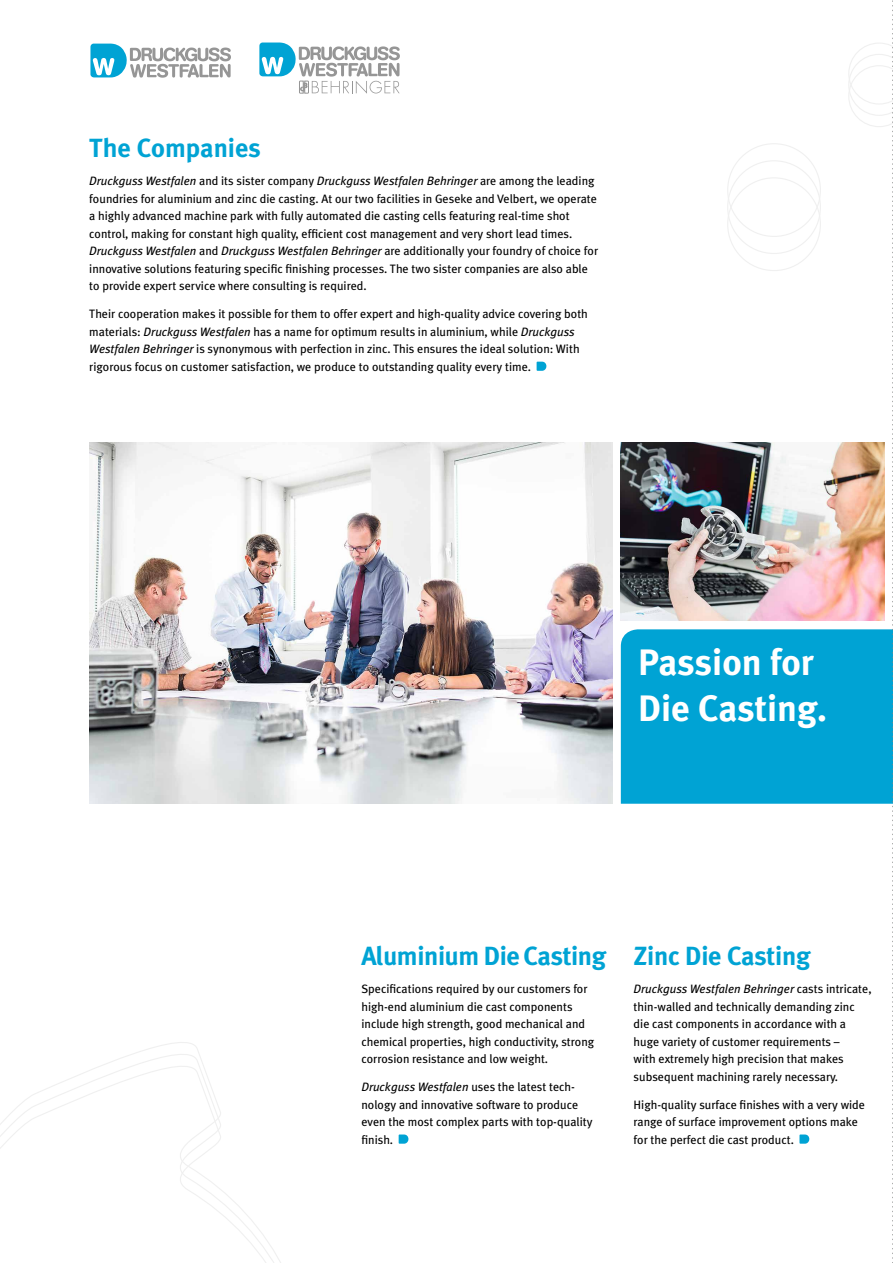
<style>
.page{position:relative;width:893px;height:1263px;background:#fff}
.page>*{position:absolute;margin:0;border:0;box-sizing:border-box;transform-origin:0 0}
.t1{font:700 36.75px/46.5px "Meta Plus";color:#fff}
.t2{font:700 26.25px "Meta Plus";letter-spacing:-.01em;color:#00a3d4}
.t3{font:12.15px/17.5px "Meta Plus";color:#000}
.s1{font-style:italic}
</style>
<div class="page">
<svg style="left:0;top:1049px;width:281px;height:214px"></svg>
<img style="left:621px;top:442px;width:227px;height:179px">
<div style="left:621px;top:629px;width:227px;height:175px;background:#00a3d4"></div>
<svg style="left:537px;top:362px;width:9px;height:9px"></svg>
<svg style="left:90px;top:44px;width:141px;height:34px"></svg>
<svg style="left:259px;top:43px;width:141px;height:51px"></svg>
<img style="left:89px;top:442px;width:523px;height:362px">
<svg style="left:399px;top:1134px;width:10px;height:10px"></svg>
<svg style="left:799px;top:1134px;width:10px;height:10px"></svg>
<svg style="left:848px;top:0;width:45px;height:1263px"></svg>
<h2 class="t2" style="left:89px;top:133px;width:173px">The Companies</h2>
<p class="t3" style="left:89px;top:172px;width:510px"><span class="s1">Druckguss Westfalen</span> and its sister company <span class="s1">Druckguss Westfalen Behringer</span> are among the leading foundries for aluminium and zinc die casting. At our two facilities in Geseke and Velbert, we operate a highly advanced machine park with fully automated die casting cells featuring real-time shot control, making for constant high quality, efficient cost management and very short lead times.<br><span class="s1">Druckguss Westfalen</span> and <span class="s1">Druckguss Westfalen Behringer</span> are additionally your foundry of choice for innovative solutions featuring specific finishing processes. The two sister companies are also able to provide expert service where consulting is required.</p>
<p class="t3" style="left:89px;top:305px;width:500px">Their cooperation makes it possible for them to offer expert and high-quality advice covering both materials: <span class="s1">Druckguss Westfalen</span> has a name for optimum results in aluminium, while <span class="s1">Druckguss Westfalen Behringer</span> is synonymous with perfection in zinc. This ensures the ideal solution: With rigorous focus on customer satisfaction, we produce to outstanding quality every time.</p>
<h1 class="t1" style="left:638px;top:639px;width:191px">Passion for<br>Die Casting.</h1>
<h2 class="t2" style="left:361px;top:941px;width:246px">Aluminium Die Casting</h2>
<p class="t3" style="left:361px;top:980px;width:234px">Specifications required by our customers for high-end aluminium die cast components include high strength, good mechanical and chemical properties, high conductivity, strong corrosion resistance and low weight.</p>
<p class="t3" style="left:361px;top:1078px;width:233px"><span class="s1">Druckguss Westfalen</span> uses the latest tech&shy;nology and innovative software to produce even the most complex parts with top-quality finish.</p>
<h2 class="t2" style="left:634px;top:941px;width:178px">Zinc Die Casting</h2>
<p class="t3" style="left:634px;top:980px;width:240px"><span class="s1">Druckguss Westfalen Behringer</span> casts intricate, thin-walled and technically demanding zinc die cast components in accordance with a huge variety of customer requirements –<br>with extremely high precision that makes subsequent machining rarely necessary.</p>
<p class="t3" style="left:634px;top:1095px;width:233px">High-quality surface finishes with a very wide range of surface improvement options make for the perfect die cast product.</p>
</div>
